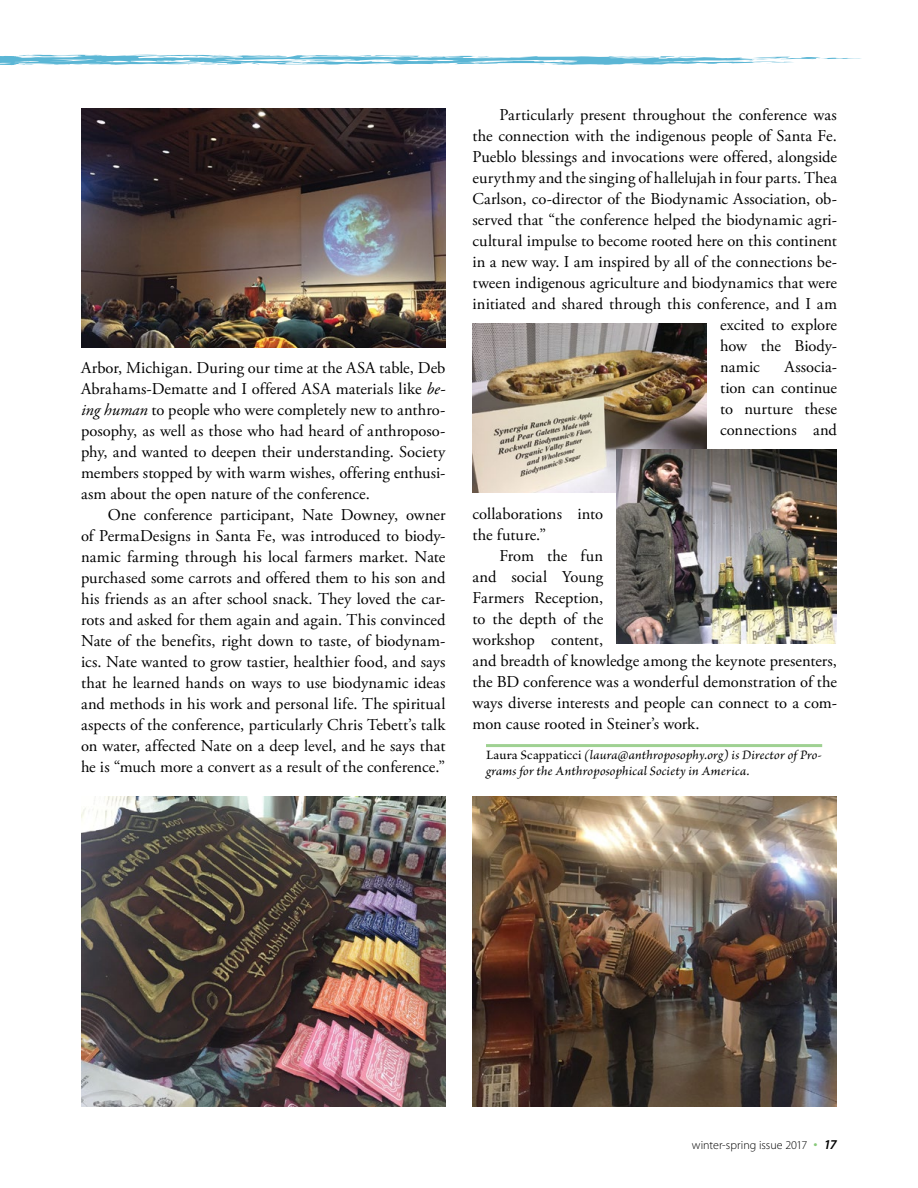
<style>
.page{position:relative;width:918px;height:1188px;background:#fff}
.page>*{position:absolute;margin:0;border:0;box-sizing:border-box;transform-origin:0 0}
.t1{font:16.5px/21px "Adobe Garamond Pro";color:#000;text-align:justify}
.t2{font:italic 500 13.5px/16.5px "Brioso Pro";letter-spacing:.015em;color:#000}
.t3{font:300 12px "Myriad Pro";color:#000}
.s1{font-style:italic}
.s2{font-style:normal}
.s3{font-size:16.5px;color:#87c879}
.s4{font-weight:600;font-style:italic;font-size:13.5px}
</style>
<div class="page">
<svg style="left:0;top:54px;width:861px;height:12px"></svg>
<img style="left:81px;top:796px;width:365px;height:311px">
<img style="left:81px;top:108px;width:365px;height:240px">
<img style="left:472px;top:323px;width:235px;height:170px">
<img style="left:617px;top:450px;width:220px;height:194px">
<hr style="left:486px;top:744px;width:336px;height:3px;background:#9fd192">
<img style="left:472px;top:797px;width:365px;height:310px">
<p class="t1" style="left:81px;top:358px;width:366px">Arbor, Michigan. During our time at the ASA table, Deb Abrahams-Dematte and I offered ASA materials like <span class="s1">be&shy;ing human</span> to people who were completely new to anthro&shy;posophy, as well as those who had heard of anthroposo&shy;phy, and wanted to deepen their understanding. Society members stopped by with warm wishes, offering enthusi&shy;asm about the open nature of the conference.</p>
<p class="t1" style="left:81px;top:505px;width:366px;text-indent:27px">One conference participant, Nate Downey, owner of PermaDesigns in Santa Fe, was introduced to biody&shy;namic farming through his local farmers market. Nate purchased some carrots and offered them to his son and his friends as an after school snack. They loved the car&shy;rots and asked for them again and again. This convinced Nate of the benefits, right down to taste, of biodynam&shy;ics. Nate wanted to grow tastier, healthier food, and says that he learned hands on ways to use biodynamic ideas and methods in his work and personal life. The spiritual aspects of the conference, particularly Chris Tebett’s talk on water, affected Nate on a deep level, and he says that he is “much more a convert as a result of the conference.”</p>
<p class="t1" style="left:500px;top:105px;width:339px">Particularly present throughout the conference was</p>
<p class="t1" style="left:473px;top:126px;width:366px">the connection with the indigenous people of Santa Fe.</p>
<p class="t1" style="left:473px;top:147px;width:366px">Pueblo blessings and invocations were offered, alongside</p>
<p class="t1" style="left:473px;top:168px;width:366px">eurythmy and the singing of hallelujah in four parts. Thea</p>
<p class="t1" style="left:473px;top:189px;width:366px">Carlson, co-director of the Biodynamic Association, ob-</p>
<p class="t1" style="left:473px;top:210px;width:366px">served that “the conference helped the biodynamic agri-</p>
<p class="t1" style="left:473px;top:231px;width:366px">cultural impulse to become rooted here on this continent</p>
<p class="t1" style="left:473px;top:252px;width:366px">in a new way. I am inspired by all of the connections be-</p>
<p class="t1" style="left:473px;top:273px;width:366px">tween indigenous agriculture and biodynamics that were</p>
<p class="t1" style="left:473px;top:294px;width:366px">initiated and shared through this conference, and I am</p>
<p class="t1" style="left:720px;top:315px;width:118px">excited to explore</p>
<p class="t1" style="left:720px;top:336px;width:118px">how the Biody-</p>
<p class="t1" style="left:720px;top:357px;width:41px">namic</p>
<p class="t1" style="left:720px;top:357px;width:118px;text-indent:64px">Associa&shy;tion can continue to nurture these connections and</p>
<p class="t1" style="left:472px;top:504px;width:132px">collaborations into the future.”</p>
<p class="t1" style="left:472px;top:546px;width:366px;text-align:left;text-indent:27px">From the fun<br>and social Young<br>Farmers Reception,<br>to the depth of the<br>workshop content,<br>and breadth of knowledge among the keynote presenters, the BD conference was a wonderful demonstration of the ways diverse interests and people can connect to a com&shy;mon cause rooted in Steiner’s work.</p>
<p class="t2" style="left:486px;top:746px;width:338px"><span class="s2">Laura Scappaticci</span> (laura@anthroposophy.org) is Director of Pro&shy;grams for the Anthroposophical Society in America.</p>
<p class="t3" style="left:692px;top:1138px;width:147px">winter-spring issue 2017 <span class="s3">•</span> <span class="s4">17</span></p>
</div>
